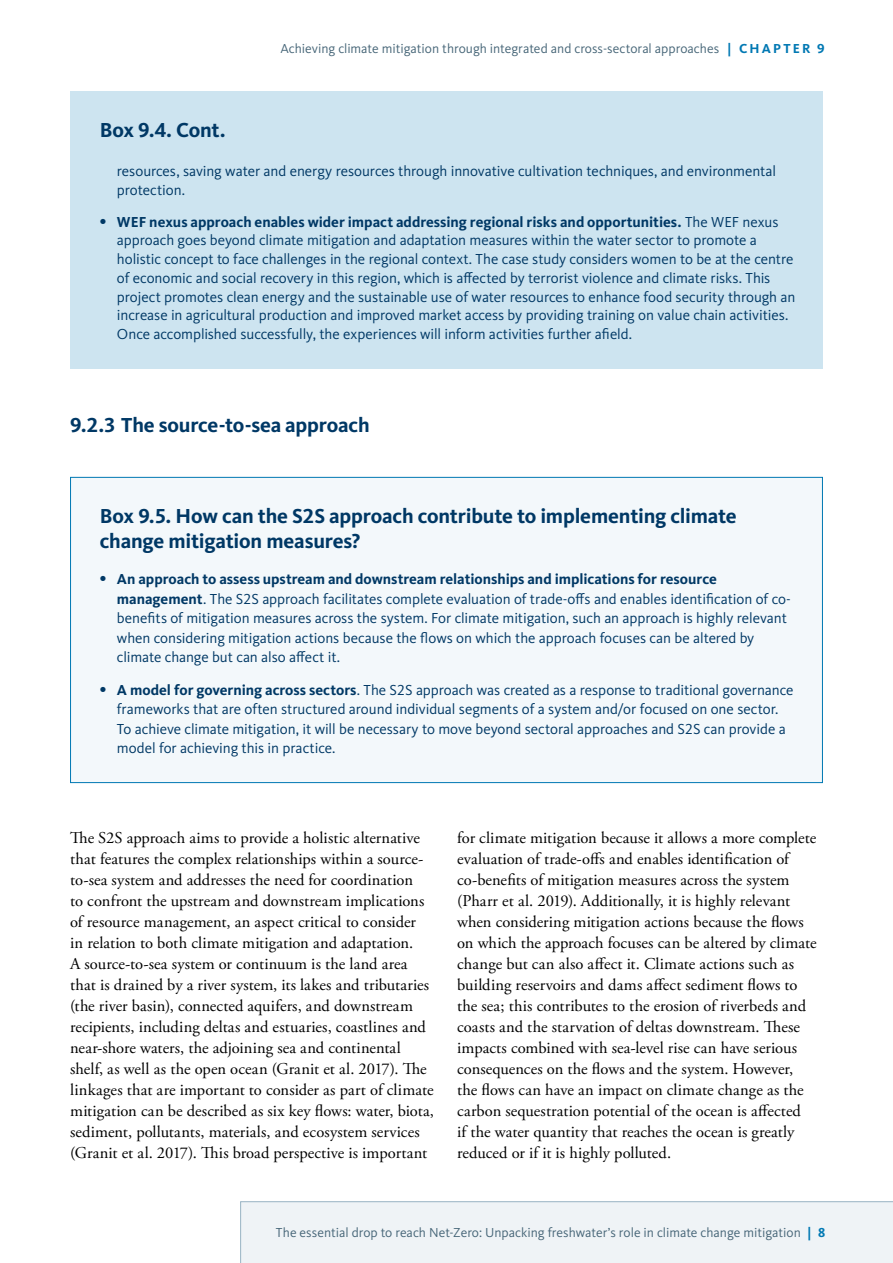
<style>
.page{position:relative;width:893px;height:1263px;background:#fff}
.page>*{position:absolute;margin:0;border:0;box-sizing:border-box;transform-origin:0 0}
.text_box_heading{font:700 21px/25.2px "Kievit OT";letter-spacing:-.01em;color:#003865}
.body_text{font:16.5px/21px "Adobe Garamond Pro";letter-spacing:.005em;color:#000}
.t1{font:15px/19.5px "Kievit OT";letter-spacing:-.005em;color:#003865}
.t2{font:13.5px "Kievit OT";letter-spacing:-.005em;color:#476678}
.s1{font-weight:700;color:#0078b3}
.s2{font-family:"Adobe Garamond Pro";font-weight:700;font-size:16.5px}
.s3{font-weight:700}
</style>
<div class="page">
<div style="left:70px;top:91px;width:753px;height:278px;background:#cde4f0"></div>
<div style="left:70px;top:477px;width:753px;height:306px;background:#f3f8fb"></div>
<div style="left:240px;top:1201px;width:653px;height:62px;background:#eff3f6"></div>
<p class="text_box_heading" style="left:100px;top:117px;width:127px">Box 9.4. Cont.</p>
<p class="t2" style="left:280px;top:41px;width:546px">Achieving climate mitigation through integrated and cross-sectoral approaches <span class="s1">| C H A P T E R 9</span></p>
<p class="t1" style="left:117px;top:162px;width:661px;line-height:18.9px">resources, saving water and energy resources through innovative cultivation techniques, and environmental protection.</p>
<p class="t1" style="left:117px;top:212px;width:680px;line-height:18.8px;text-indent:-17px"><span class="s2">•</span> <span class="s3">WEF nexus approach enables wider impact addressing regional risks and opportunities.</span> The WEF nexus approach goes beyond climate mitigation and adaptation measures within the water sector to promote a holistic concept to face challenges in the regional context. The case study considers women to be at the centre of economic and social recovery in this region, which is affected by terrorist violence and climate risks. This project promotes clean energy and the sustainable use of water resources to enhance food security through an increase in agricultural production and improved market access by providing training on value chain activities.<br>Once accomplished successfully, the experiences will inform activities further afield.</p>
<p class="text_box_heading" style="left:70px;top:413px;width:301px">9.2.3 The source-to-sea approach</p>
<p class="text_box_heading" style="left:100px;top:503px;width:638px">Box 9.5. How can the S2S approach contribute to implementing climate change mitigation measures?</p>
<p class="t1" style="left:117px;top:570px;width:675px;text-indent:-17px"><span class="s2">•</span> <span class="s3">An approach to assess upstream and downstream relationships and implications for resource management</span>. The S2S approach facilitates complete evaluation of trade-offs and enables identification of co&shy;benefits of mitigation measures across the system. For climate mitigation, such an approach is highly relevant when considering mitigation actions because the flows on which the approach focuses can be altered by climate change but can also affect it.</p>
<p class="t1" style="left:117px;top:680px;width:678px;text-indent:-17px"><span class="s2">•</span> <span class="s3">A model for governing across sectors</span>. The S2S approach was created as a response to traditional governance frameworks that are often structured around individual segments of a system and/or focused on one sector.<br>To achieve climate mitigation, it will be necessary to move beyond sectoral approaches and S2S can provide a model for achieving this in practice.</p>
<p class="body_text" style="left:70px;top:828px;width:365px">The S2S approach aims to provide a holistic alternative that features the complex relationships within a source&shy;to-sea system and addresses the need for coordination<br>to confront the upstream and downstream implications of resource management, an aspect critical to consider<br>in relation to both climate mitigation and adaptation.<br>A source-to-sea system or continuum is the land area that is drained by a river system, its lakes and tributaries (the river basin), connected aquifers, and downstream recipients, including deltas and estuaries, coastlines and near-shore waters, the adjoining sea and continental shelf, as well as the open ocean (Granit et al. 2017). The linkages that are important to consider as part of climate mitigation can be described as six key flows: water, biota, sediment, pollutants, materials, and ecosystem services (Granit et al. 2017). This broad perspective is important</p>
<p class="body_text" style="left:457px;top:828px;width:361px">for climate mitigation because it allows a more complete evaluation of trade-offs and enables identification of co-benefits of mitigation measures across the system (Pharr et al. 2019). Additionally, it is highly relevant when considering mitigation actions because the flows on which the approach focuses can be altered by climate change but can also affect it. Climate actions such as building reservoirs and dams affect sediment flows to the sea; this contributes to the erosion of riverbeds and coasts and the starvation of deltas downstream. These impacts combined with sea-level rise can have serious consequences on the flows and the system. However, the flows can have an impact on climate change as the carbon sequestration potential of the ocean is affected<br>if the water quantity that reaches the ocean is greatly reduced or if it is highly polluted.</p>
<p class="t2" style="left:276px;top:1225px;width:551px">The essential drop to reach Net-Zero: Unpacking freshwater’s role in climate change mitigation <span class="s1">| 8</span></p>
</div>
